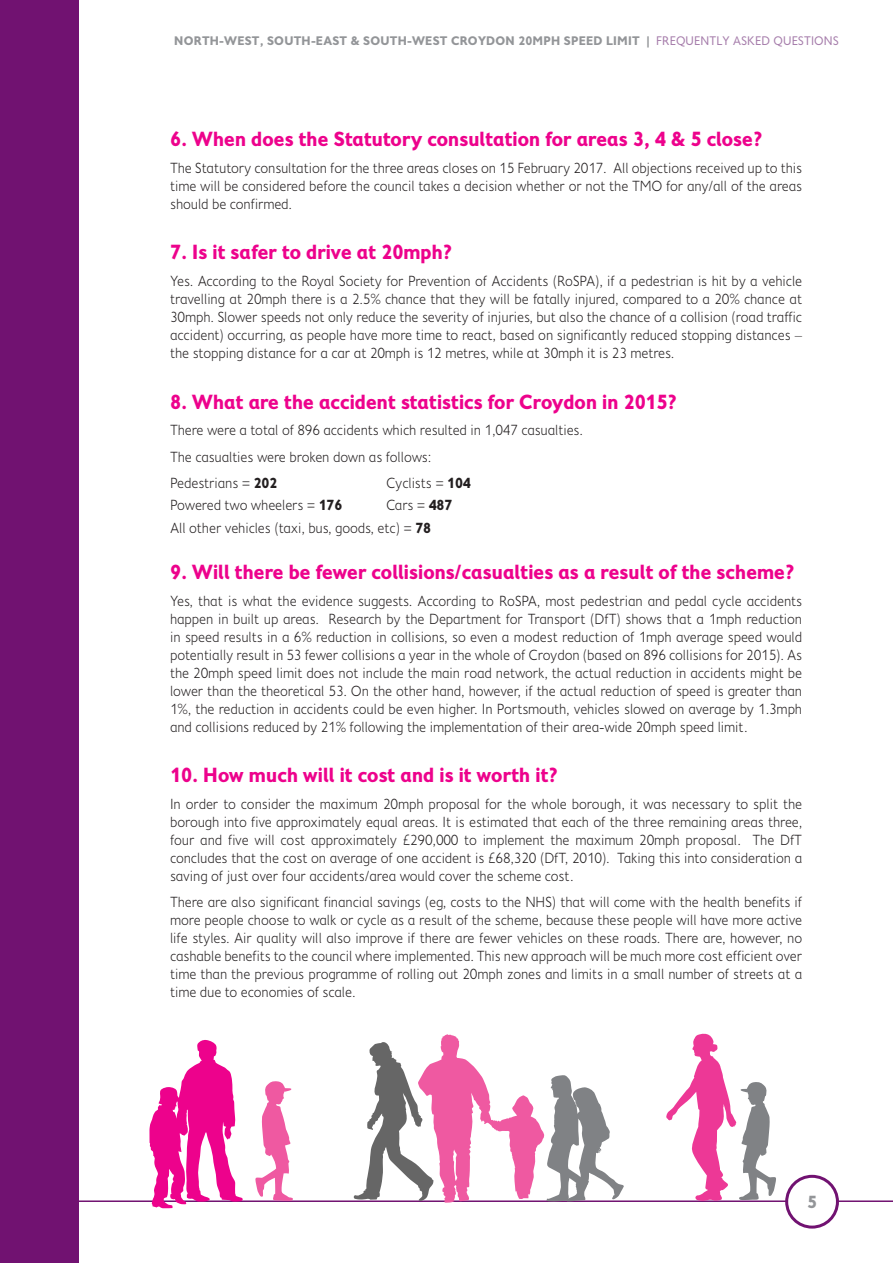
<style>
.page{position:relative;width:893px;height:1263px;background:#fff}
.page>*{position:absolute;margin:0;border:0;box-sizing:border-box;transform-origin:0 0}
.t1{font:700 21px "Fiendstar";letter-spacing:-.01em;color:#ed028c}
.t2{font:700 18px "Fiendstar";color:#939598}
.t3{font:300 15px/18px "Fiendstar";letter-spacing:-.01em;color:#231f20;text-align:justify}
.t4{font:700 12.75px "Fiendstar";color:#939598}
.s1{font-weight:400;color:#a67dab}
.s2{font-weight:700}
</style>
<div class="page">
<hr style="left:0;top:1200px;width:893px;height:2px;background:#711271">
<div style="left:787px;top:1176px;width:50px;height:51px;background:#fff;border-radius:50%"></div>
<div style="left:785px;top:1175px;width:54px;height:53px;border:3px solid #711271;border-radius:50%"></div>
<svg style="left:666px;top:1033px;width:110px;height:168px"></svg>
<svg style="left:354px;top:1034px;width:270px;height:169px"></svg>
<svg style="left:149px;top:1039px;width:94px;height:169px"></svg>
<svg style="left:255px;top:1081px;width:38px;height:120px"></svg>
<div style="left:0;top:0;width:79px;height:1263px;background:#711271"></div>
<p class="t4" style="left:174px;top:33px;width:666px">NORTH-WEST, SOUTH-EAST &amp; SOUTH-WEST CROYDON 20MPH SPEED LIMIT | <span class="s1">FREQUENTLY ASKED QUESTIONS</span></p>
<p class="t1" style="left:170px;top:127px;width:593px">6. When does the Statutory consultation for areas 3, 4 &amp; 5 close?</p>
<p class="t3" style="left:170px;top:159px;width:634px">The Statutory consultation for the three areas closes on 15 February 2017. All objections received up to this time will be considered before the council takes a decision whether or not the TMO for any/all of the areas should be confirmed.</p>
<p class="t1" style="left:170px;top:240px;width:283px">7. Is it safer to drive at 20mph?</p>
<p class="t3" style="left:170px;top:272px;width:634px">Yes. According to the Royal Society for Prevention of Accidents (RoSPA), if a pedestrian is hit by a vehicle travelling at 20mph there is a 2.5% chance that they will be fatally injured, compared to a 20% chance at 30mph. Slower speeds not only reduce the severity of injuries, but also the chance of a collision (road traffic accident) occurring, as people have more time to react, based on significantly reduced stopping distances – the stopping distance for a car at 20mph is 12 metres, while at 30mph it is 23 metres.</p>
<p class="t1" style="left:170px;top:390px;width:508px">8. What are the accident statistics for Croydon in 2015?</p>
<p class="t3" style="left:170px;top:421px;width:414px">There were a total of 896 accidents which resulted in 1,047 casualties.</p>
<p class="t3" style="left:170px;top:448px;width:263px">The casualties were broken down as follows:</p>
<p class="t3" style="left:170px;top:474px;width:109px">Pedestrians = <span class="s2">202</span></p>
<p class="t3" style="left:386px;top:474px;width:86px">Cyclists = <span class="s2">104</span></p>
<p class="t3" style="left:170px;top:496px;width:174px">Powered two wheelers = <span class="s2">176</span></p>
<p class="t3" style="left:386px;top:496px;width:68px">Cars = <span class="s2">487</span></p>
<p class="t3" style="left:170px;top:519px;width:263px">All other vehicles (taxi, bus, goods, etc) = <span class="s2">78</span></p>
<p class="t1" style="left:170px;top:560px;width:625px">9. Will there be fewer collisions/casualties as a result of the scheme?</p>
<p class="t3" style="left:170px;top:592px;width:634px">Yes, that is what the evidence suggests. According to RoSPA, most pedestrian and pedal cycle accidents happen in built up areas. Research by the Department for Transport (DfT) shows that a 1mph reduction in speed results in a 6% reduction in collisions, so even a modest reduction of 1mph average speed would potentially result in 53 fewer collisions a year in the whole of Croydon (based on 896 collisions for 2015). As the 20mph speed limit does not include the main road network, the actual reduction in accidents might be lower than the theoretical 53. On the other hand, however, if the actual reduction of speed is greater than 1%, the reduction in accidents could be even higher. In Portsmouth, vehicles slowed on average by 1.3mph and collisions reduced by 21% following the implementation of their area-wide 20mph speed limit.</p>
<p class="t1" style="left:170px;top:763px;width:389px">10. How much will it cost and is it worth it?</p>
<p class="t3" style="left:170px;top:795px;width:634px">In order to consider the maximum 20mph proposal for the whole borough, it was necessary to split the borough into five approximately equal areas. It is estimated that each of the three remaining areas three, four and five will cost approximately £290,000 to implement the maximum 20mph proposal. The DfT concludes that the cost on average of one accident is £68,320 (DfT, 2010). Taking this into consideration a saving of just over four accidents/area would cover the scheme cost.</p>
<p class="t3" style="left:170px;top:893px;width:634px">There are also significant financial savings (eg, costs to the NHS) that will come with the health benefits if more people choose to walk or cycle as a result of the scheme, because these people will have more active life styles. Air quality will also improve if there are fewer vehicles on these roads. There are, however, no cashable benefits to the council where implemented. This new approach will be much more cost efficient over time than the previous programme of rolling out 20mph zones and limits in a small number of streets at a time due to economies of scale.</p>
<p class="t2" style="left:807px;top:1192px;width:11px">5</p>
</div>
